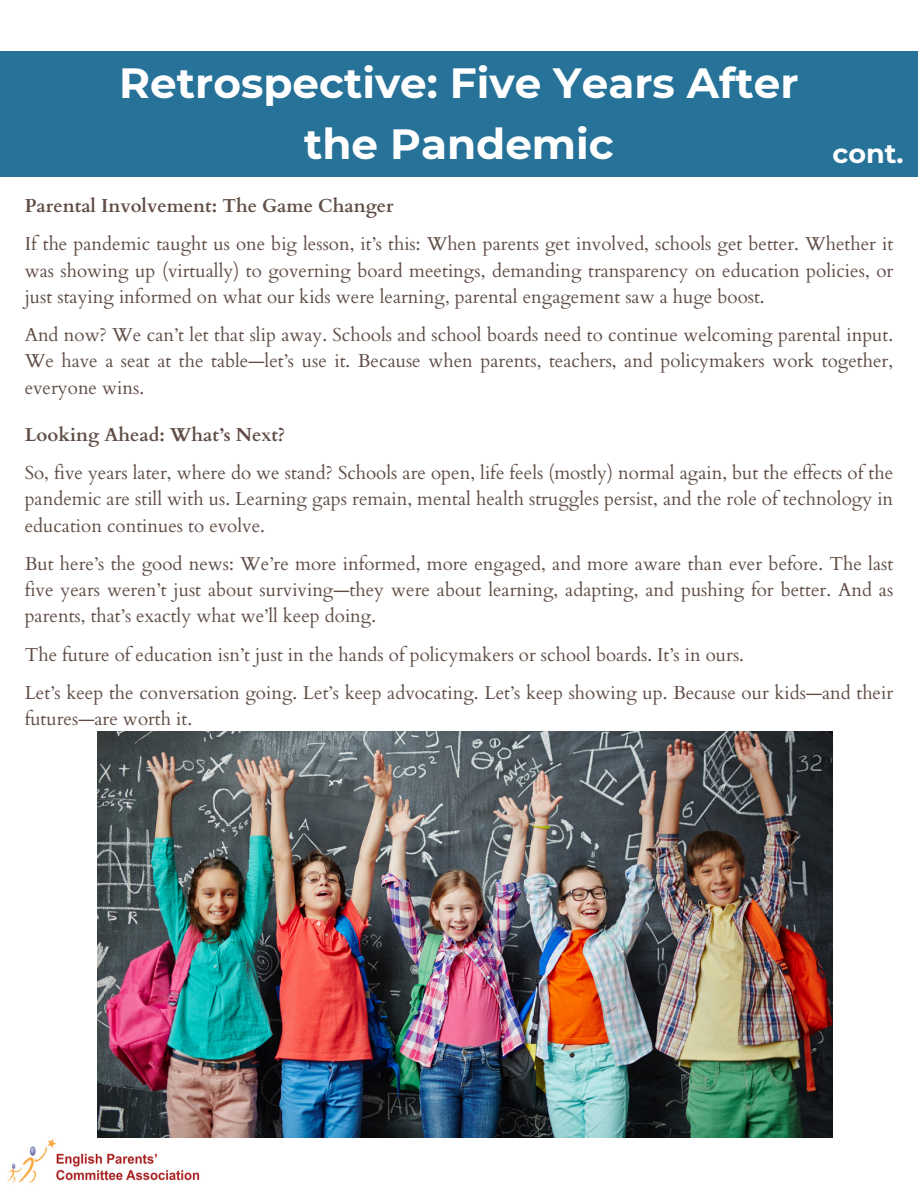
<style>
.page{position:relative;width:918px;height:1188px;background:#fff}
.page>*{position:absolute;margin:0;border:0;box-sizing:border-box;transform-origin:0 0}
.t1{font:700 42.15px/60.8px "Montserrat";color:#fff;text-align:center}
.t2{font:700 27px "Montserrat";color:#fff}
.t3{font:18.75px/26.2px "Cardo";color:#382117;text-align:justify}
.t4{font:700 18.75px "Cardo";color:#382117}
</style>
<div class="page">
<img style="left:7px;top:1129px;width:199px;height:54px">
<div style="left:0;top:51px;width:918px;height:125px;background:#277298"></div>
<img style="left:98px;top:731px;width:735px;height:406px">
<h1 class="t1" style="left:119px;top:53px;width:681px">Retrospective: Five Years After the Pandemic</h1>
<h2 class="t2" style="left:832px;top:137px;width:73px">cont.</h2>
<p class="t4" style="left:25px;top:193px;width:371px">Parental Involvement: The Game Changer</p>
<p class="t3" style="left:25px;top:231px;width:870px">If the pandemic taught us one big lesson, it’s this: When parents get involved, schools get better. Whether it was showing up (virtually) to governing board meetings, demanding transparency on education policies, or just staying informed on what our kids were learning, parental engagement saw a huge boost.</p>
<p class="t3" style="left:25px;top:322px;width:870px">And now? We can’t let that slip away. Schools and school boards need to continue welcoming parental input.<br>We have a seat at the table—let’s use it. Because when parents, teachers, and policymakers work together, everyone wins.</p>
<p class="t4" style="left:25px;top:422px;width:262px">Looking Ahead: What’s Next?</p>
<p class="t3" style="left:25px;top:460px;width:870px">So, five years later, where do we stand? Schools are open, life feels (mostly) normal again, but the effects of the pandemic are still with us. Learning gaps remain, mental health struggles persist, and the role of technology in education continues to evolve.</p>
<p class="t3" style="left:25px;top:551px;width:870px">But here’s the good news: We’re more informed, more engaged, and more aware than ever before. The last five years weren’t just about surviving—they were about learning, adapting, and pushing for better. And as parents, that’s exactly what we’ll keep doing.</p>
<p class="t3" style="left:25px;top:636px;width:870px;line-height:38.2px">The future of education isn’t just in the hands of policymakers or school boards. It’s in ours.<br>Let’s keep the conversation going. Let’s keep advocating. Let’s keep showing up. Because our kids—and their</p>
<p class="t3" style="left:25px;top:706px;width:169px">futures—are worth it.</p>
</div>
